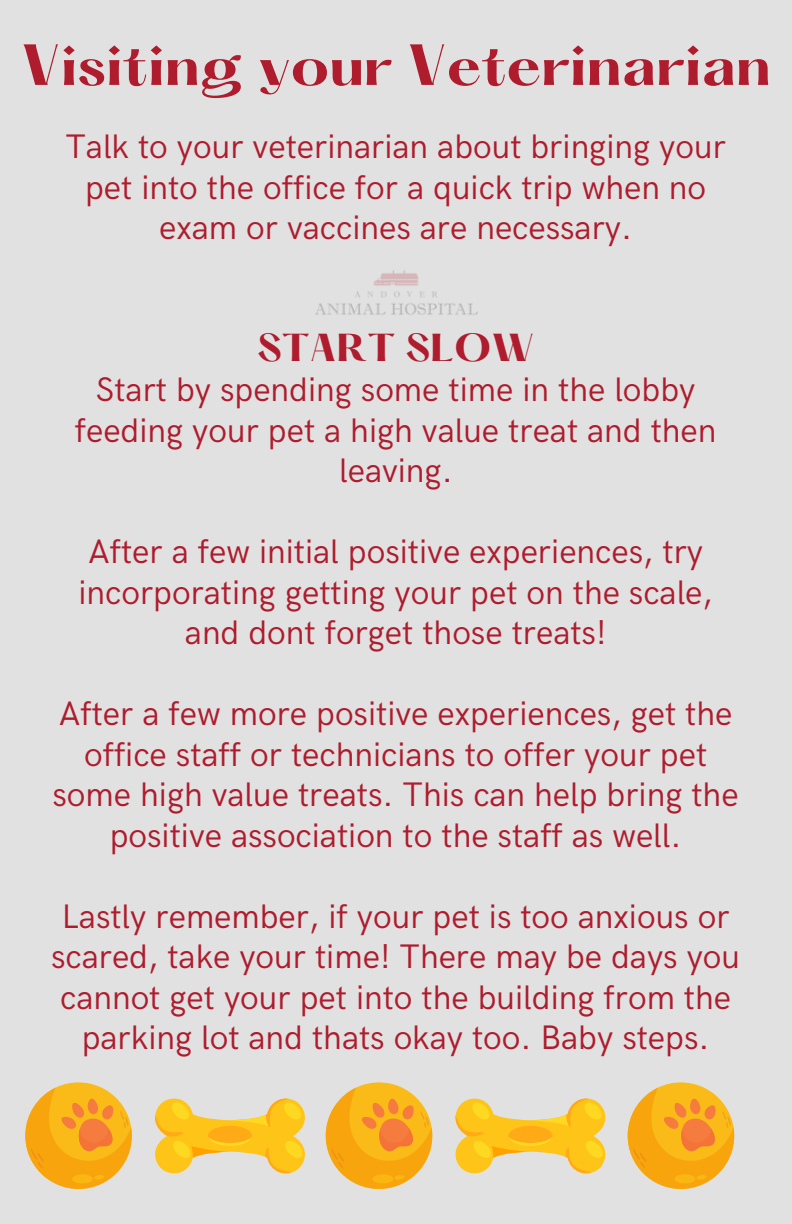
<style>
.page{position:relative;width:792px;height:1224px;background:#e1e1e1}
.page>*{position:absolute;margin:0;border:0;box-sizing:border-box;transform-origin:0 0}
.t1{font:700 50.6px "Hatton";color:#ae1c2d}
.t2{font:34.2px/40.4px "HK Grotesk";color:#ae1c2d;text-align:center}
.t3{font:700 34.2px "Hatton";color:#ae1c2d}
</style>
<div class="page">
<svg style="left:155px;top:1098px;width:150px;height:75px"></svg>
<svg style="left:25px;top:1088px;width:107px;height:101px"></svg>
<svg style="left:326px;top:1088px;width:106px;height:101px"></svg>
<svg style="left:455px;top:1098px;width:150px;height:75px"></svg>
<svg style="left:628px;top:1088px;width:106px;height:101px"></svg>
<img style="left:315px;top:270px;width:162px;height:45px">
<p class="t1" style="left:21px;top:41px;width:752px">Visiting your Veterinarian</p>
<h1 class="t2" style="left:65px;top:128px;width:662px">Talk to your veterinarian about bringing your pet into the office for a quick trip when no exam or vaccines are necessary.</h1>
<p class="t3" style="left:257px;top:331px;width:279px">START SLOW</p>
<p class="t2" style="left:75px;top:371px;width:643px">Start by spending some time in the lobby feeding your pet a high value treat and then leaving.</p>
<p class="t2" style="left:78px;top:533px;width:636px">After a few initial positive experiences, try incorporating getting your pet on the scale, and dont forget those treats!</p>
<p class="t2" style="left:53px;top:695px;width:688px">After a few more positive experiences, get the office staff or technicians to offer your pet some high value treats. This can help bring the positive association to the staff as well.</p>
<p class="t2" style="left:51px;top:897px;width:691px">Lastly remember, if your pet is too anxious or scared, take your time! There may be days you cannot get your pet into the building from the parking lot and thats okay too. Baby steps.</p>
</div>
